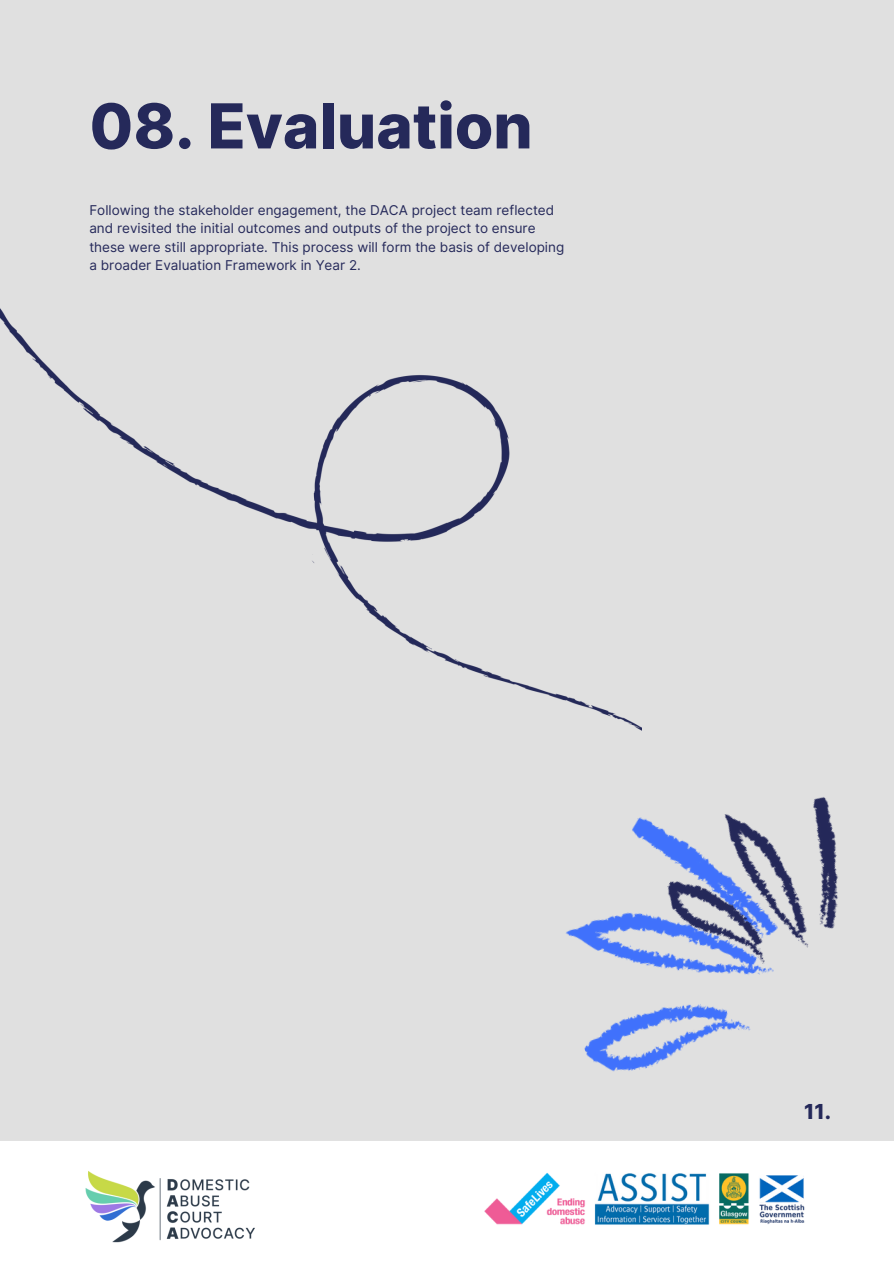
<style>
.page{position:relative;width:894px;height:1264px;background:#fff}
.page>*{position:absolute;margin:0;border:0;box-sizing:border-box;transform-origin:0 0}
.t1{font:800 62.1px "Inter";color:#25295a}
.t2{font:800 20.7px "Inter";color:#25295a}
.t3{font:13.5px/18px "Inter";color:#25295a}
</style>
<div class="page">
<div style="left:0;top:0;width:893px;height:1263px;background:#e0e0e0"></div>
<div style="left:0;top:1141px;width:893px;height:122px;background:#fff"></div>
<img style="left:477px;top:1166px;width:333px;height:63px">
<img style="left:81px;top:1162px;width:189px;height:90px">
<img style="left:0;top:308px;width:641px;height:423px">
<img style="left:566px;top:817px;width:185px;height:255px">
<img style="left:656px;top:797px;width:182px;height:194px">
<h1 class="t1" style="left:89px;top:88px;width:444px">08. Evaluation</h1>
<p class="t3" style="left:89px;top:201px;width:476px">Following the stakeholder engagement, the DACA project team reflected and revisited the initial outcomes and outputs of the project to ensure these were still appropriate. This process will form the basis of developing a broader Evaluation Framework in Year 2.</p>
<p class="t2" style="left:804px;top:1099px;width:28px">11.</p>
</div>
